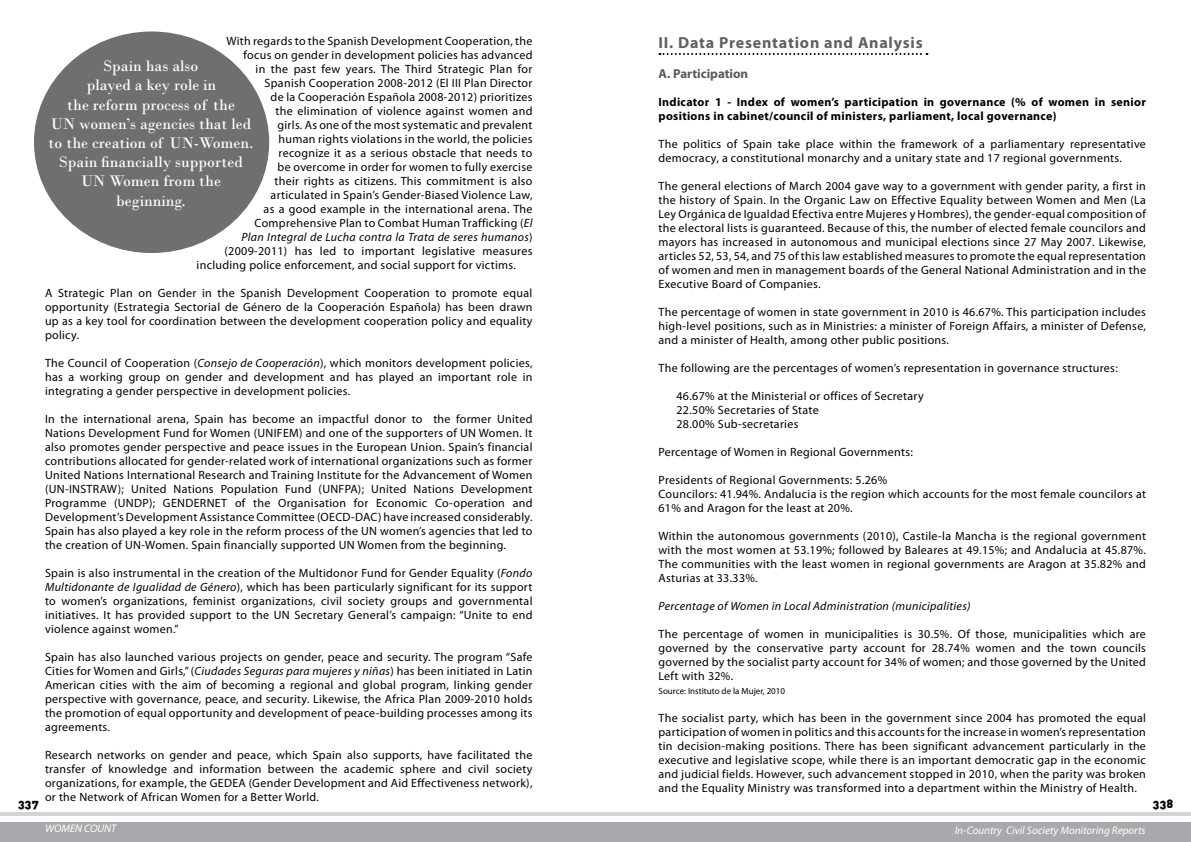
<style>
.page{position:relative;width:1191px;height:842px;background:#fff}
.page>*{position:absolute;margin:0;border:0;box-sizing:border-box;transform-origin:0 0}
.t1{font:16px/19.2px "Bodoni";color:#fff;text-align:center}
.t2{font:700 16px "Myriad Pro";letter-spacing:.05em;color:#5f6062}
.t3{font:700 13px "Myriad Pro";color:#58595b}
.t4{font:12px/14px "Myriad Pro";letter-spacing:.025em;color:#000;text-align:justify}
.t5{font:700 12px/14px "Myriad Pro";letter-spacing:.025em;color:#000}
.t6{font:italic 12px "Myriad Pro";letter-spacing:.025em;color:#000}
.t7{font:12px "DIN Black Alternate";letter-spacing:.025em;color:#000}
.t8{font:italic 11px "Myriad Pro";color:#fff}
.t9{font:9px "Myriad Pro";color:#000}
.s1{font-style:italic}
.s2{font-style:normal}
</style>
<div class="page">
<div style="left:0;top:822px;width:595px;height:20px;background:#a7a9ac"></div>
<hr style="left:0;top:812px;width:595px;height:4px;background:#d1d3d4">
<div style="left:595px;top:822px;width:596px;height:20px;background:#a7a9ac"></div>
<hr style="left:595px;top:812px;width:596px;height:4px;background:#d1d3d4">
<svg style="left:659px;top:53px;width:268px;height:2px"></svg>
<div style="left:34px;top:31px;width:235px;height:222px;background:#6d6f71;border-radius:50%"></div>
<p class="t4" style="left:226px;top:34px;width:307px">With regards to the Spanish Development Cooperation, the</p>
<p class="t4" style="left:244px;top:48px;width:290px">focus on gender in development policies has advanced</p>
<p class="t4" style="left:256px;top:62px;width:278px">in the past few years. The Third Strategic Plan for</p>
<p class="t4" style="left:265px;top:76px;width:269px">Spanish Cooperation 2008-2012 (El III Plan Director</p>
<p class="t4" style="left:271px;top:90px;width:263px">de la Cooperación Española 2008-2012) prioritizes</p>
<p class="t4" style="left:276px;top:104px;width:258px">the elimination of violence against women and</p>
<p class="t4" style="left:278px;top:118px;width:256px">girls. As one of the most systematic and prevalent</p>
<p class="t4" style="left:279px;top:132px;width:255px">human rights violations in the world, the policies</p>
<p class="t4" style="left:279px;top:146px;width:255px">recognize it as a serious obstacle that needs to</p>
<p class="t4" style="left:278px;top:160px;width:256px">be overcome in order for women to fully exercise</p>
<p class="t4" style="left:275px;top:174px;width:259px">their rights as citizens. This commitment is also</p>
<p class="t4" style="left:271px;top:188px;width:263px">articulated in Spain’s Gender-Biased Violence Law,</p>
<p class="t4" style="left:264px;top:202px;width:270px">as a good example in the international arena. The</p>
<p class="t4" style="left:255px;top:216px;width:279px">Comprehensive Plan to Combat Human Trafficking (<span class="s1">El</span></p>
<p class="t6" style="left:242px;top:230px;width:292px">Plan Integral de Lucha contra la Trata de seres humanos<span class="s2">)</span></p>
<p class="t4" style="left:225px;top:244px;width:309px">(2009-2011) has led to important legislative measures</p>
<p class="t4" style="left:197px;top:258px;width:321px">including police enforcement, and social support for victims.</p>
<p class="t4" style="left:45px;top:286px;width:489px">A Strategic Plan on Gender in the Spanish Development Cooperation to promote equal opportunity (Estrategia Sectorial de Género de la Cooperación Española) has been drawn up as a key tool for coordination between the development cooperation policy and equality policy.</p>
<p class="t4" style="left:45px;top:356px;width:489px">The Council of Cooperation (<span class="s1">Consejo de Cooperación</span>), which monitors development policies, has a working group on gender and development and has played an important role in integrating a gender perspective in development policies.</p>
<p class="t4" style="left:45px;top:412px;width:489px">In the international arena, Spain has become an impactful donor to the former United Nations Development Fund for Women (UNIFEM) and one of the supporters of UN Women. It also promotes gender perspective and peace issues in the European Union. Spain’s financial contributions allocated for gender-related work of international organizations such as former United Nations International Research and Training Institute for the Advancement of Women (UN-INSTRAW); United Nations Population Fund (UNFPA); United Nations Development Programme (UNDP); GENDERNET of the Organisation for Economic Co-operation and Development’s Development Assistance Committee (OECD-DAC) have increased considerably.<br>Spain has also played a key role in the reform process of the UN women’s agencies that led to the creation of UN-Women. Spain financially supported UN Women from the beginning.</p>
<p class="t4" style="left:45px;top:566px;width:489px">Spain is also instrumental in the creation of the Multidonor Fund for Gender Equality (<span class="s1">Fondo Multidonante de Igualidad de Género</span>), which has been particularly significant for its support to women’s organizations, feminist organizations, civil society groups and governmental initiatives. It has provided support to the UN Secretary General’s campaign: “Unite to end violence against women.”</p>
<p class="t4" style="left:45px;top:650px;width:489px">Spain has also launched various projects on gender, peace and security. The program “Safe Cities for Women and Girls,” (<span class="s1">Ciudades Seguras para mujeres y niñas</span>) has been initiated in Latin American cities with the aim of becoming a regional and global program, linking gender perspective with governance, peace, and security. Likewise, the Africa Plan 2009-2010 holds the promotion of equal opportunity and development of peace-building processes among its agreements.</p>
<p class="t4" style="left:45px;top:748px;width:489px">Research networks on gender and peace, which Spain also supports, have facilitated the transfer of knowledge and information between the academic sphere and civil society organizations, for example, the GEDEA (Gender Development and Aid Effectiveness network), or the Network of African Women for a Better World.</p>
<h1 class="t1" style="left:49px;top:56px;width:206px">Spain has also<br>played a key role in<br>the reform process of the<br>UN women’s agencies that led to the creation of UN-Women.<br>Spain financially supported<br>UN Women from the beginning.</h1>
<p class="t7" style="left:18px;top:796px;width:22px">337</p>
<p class="t8" style="left:45px;top:822px;width:73px">WOMEN COUNT</p>
<h1 class="t2" style="left:658px;top:32px;width:266px">II. Data Presentation and Analysis</h1>
<p class="t3" style="left:658px;top:65px;width:91px">A. Participation</p>
<p class="t5" style="left:658px;top:94px;width:489px">Indicator 1 - Index of women’s participation in governance (% of women in senior positions in cabinet/council of ministers, parliament, local governance)</p>
<p class="t4" style="left:658px;top:136px;width:489px">The politics of Spain take place within the framework of a parliamentary representative democracy, a constitutional monarchy and a unitary state and 17 regional governments.</p>
<p class="t4" style="left:658px;top:178px;width:489px">The general elections of March 2004 gave way to a government with gender parity, a first in the history of Spain. In the Organic Law on Effective Equality between Women and Men (La Ley Orgánica de Igualdad Efectiva entre Mujeres y Hombres), the gender-equal composition of the electoral lists is guaranteed. Because of this, the number of elected female councilors and mayors has increased in autonomous and municipal elections since 27 May 2007. Likewise, articles 52, 53, 54, and 75 of this law established measures to promote the equal representation of women and men in management boards of the General National Administration and in the Executive Board of Companies.</p>
<p class="t4" style="left:658px;top:304px;width:489px">The percentage of women in state government in 2010 is 46.67%. This participation includes high-level positions, such as in Ministries: a minister of Foreign Affairs, a minister of Defense, and a minister of Health, among other public positions.</p>
<p class="t4" style="left:658px;top:360px;width:461px">The following are the percentages of women’s representation in governance structures:</p>
<p class="t4" style="left:676px;top:388px;width:249px;text-align:left">46.67% at the Ministerial or offices of Secretary<br>22.50% Secretaries of State<br>28.00% Sub-secretaries</p>
<p class="t4" style="left:658px;top:444px;width:256px">Percentage of Women in Regional Governments:</p>
<p class="t4" style="left:658px;top:472px;width:489px;text-align:left">Presidents of Regional Governments: 5.26%<br>Councilors: 41.94%. Andalucia is the region which accounts for the most female councilors at<br>61% and Aragon for the least at 20%.</p>
<p class="t4" style="left:658px;top:528px;width:489px">Within the autonomous governments (2010), Castile-la Mancha is the regional government with the most women at 53.19%; followed by Baleares at 49.15%; and Andalucia at 45.87%.<br>The communities with the least women in regional governments are Aragon at 35.82% and Asturias at 33.33%.</p>
<p class="t6" style="left:658px;top:598px;width:313px">Percentage of Women in Local Administration (municipalities)</p>
<p class="t4" style="left:658px;top:626px;width:489px">The percentage of women in municipalities is 30.5%. Of those, municipalities which are governed by the conservative party account for 28.74% women and the town councils governed by the socialist party account for 34% of women; and those governed by the United Left with 32%.</p>
<p class="t9" style="left:658px;top:685px;width:128px">Source: Instituto de la Mujer, 2010</p>
<p class="t4" style="left:658px;top:710px;width:489px">The socialist party, which has been in the government since 2004 has promoted the equal participation of women in politics and this accounts for the increase in women’s representation tin decision-making positions. There has been significant advancement particularly in the executive and legislative scope, while there is an important democratic gap in the economic and judicial fields. However, such advancement stopped in 2010, when the parity was broken and the Equality Ministry was transformed into a department within the Ministry of Health.</p>
<p class="t7" style="left:1152px;top:795px;width:22px">338</p>
<p class="t8" style="left:954px;top:823px;width:192px">In-Country Civil Society Monitoring Reports</p>
</div>
